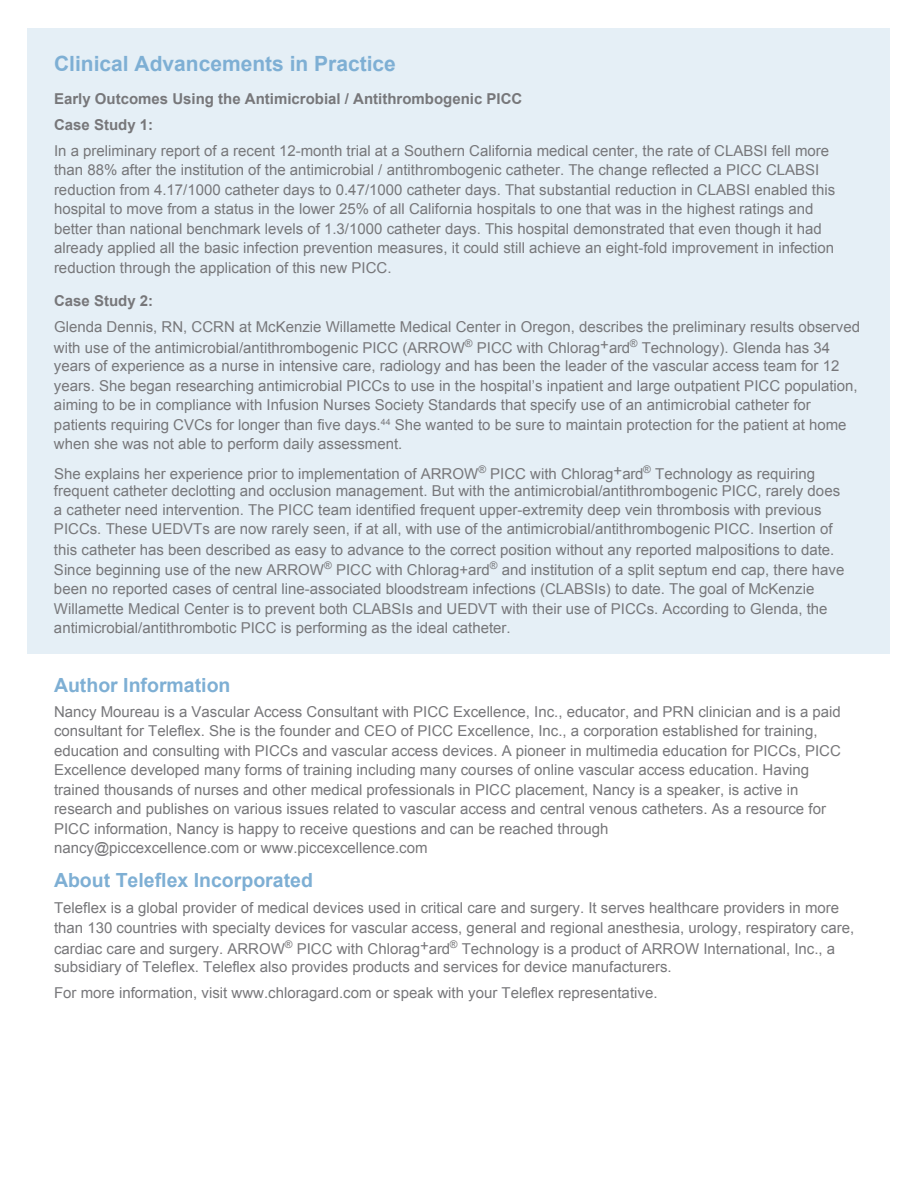
<style>
.page{position:relative;width:918px;height:1188px;background:#fff}
.page>*{position:absolute;margin:0;border:0;box-sizing:border-box;transform-origin:0 0}
.t1{font:700 21px "Arial";color:#7eafd4}
.t2{font:700 19.5px "Arial";color:#7eafd4}
.t3{font:15px/19.5px "Arial";color:#77777a}
.t4{font:700 15px/26.2px "Arial";color:#77777a}
.s1{font-size:16.5px}
</style>
<div class="page">
<div style="left:28px;top:28px;width:862px;height:626px;background:#e5eff6"></div>
<h1 class="t1" style="left:54px;top:49px;width:343px">Clinical Advancements in Practice</h1>
<p class="t4" style="left:54px;top:86px;width:470px">Early Outcomes Using the Antimicrobial / Antithrombogenic PICC<br>Case Study 1:</p>
<p class="t3" style="left:54px;top:141px;width:783px">In a preliminary report of a recent 12-month trial at a Southern California medical center, the rate of CLABSI fell more than 88% after the institution of the antimicrobial / antithrombogenic catheter. The change reflected a PICC CLABSI reduction from 4.17/1000 catheter days to 0.47/1000 catheter days. That substantial reduction in CLABSI enabled this hospital to move from a status in the lower 25% of all California hospitals to one that was in the highest ratings and better than national benchmark levels of 1.3/1000 catheter days. This hospital demonstrated that even though it had already applied all the basic infection prevention measures, it could still achieve an eight-fold improvement in infection reduction through the application of this new PICC.</p>
<p class="t4" style="left:54px;top:288px;width:101px">Case Study 2:</p>
<p class="t3" style="left:54px;top:317px;width:808px;line-height:21px">Glenda Dennis, RN, CCRN at McKenzie Willamette Medical Center in Oregon, describes the preliminary results observed with use of the antimicrobial/antithrombogenic PICC (ARROW<sup>®</sup> PICC with Chlorag+ard<sup>®</sup> Technology). Glenda has 34</p>
<p class="t3" style="left:54px;top:356px;width:805px">years of experience as a nurse in intensive care, radiology and has been the leader of the vascular access team for 12 years. She began researching antimicrobial PICCs to use in the hospital’s inpatient and large outpatient PICC population, aiming to be in compliance with Infusion Nurses Society Standards that specify use of an antimicrobial catheter for patients requiring CVCs for longer than five days.<sup>44</sup> She wanted to be sure to maintain protection for the patient at home when she was not able to perform daily assessment.</p>
<p class="t3" style="left:54px;top:465px;width:788px;line-height:17px">She explains her experience prior to implementation of ARROW<sup>®</sup> PICC with Chlorag+ard<sup>®</sup> Technology as requiring frequent catheter declotting and occlusion management. But with the antimicrobial/antithrombogenic PICC, rarely does</p>
<p class="t3" style="left:54px;top:500px;width:780px;line-height:19px">a catheter need intervention. The PICC team identified frequent upper-extremity deep vein thrombosis with previous<br>PICCs. These UEDVTs are now rarely seen, if at all, with use of the antimicrobial/antithrombogenic PICC. Insertion of</p>
<p class="t3" style="left:54px;top:540px;width:792px">this catheter has been described as easy to advance to the correct position without any reported malposi<span class="s1">ti</span>ons to date.<br>Since beginning use of the new ARROW<sup>®</sup> PICC with Chlorag+ard<sup>®</sup> and institution of a split septum end cap, there have been no reported cases of central line-associated bloodstream infections (CLABSIs) to date. The goal of McKenzie Willamette Medical Center is to prevent both CLABSIs and UEDVT with their use of PICCs. According to Glenda, the antimicrobial/antithrombotic PICC is performing as the ideal catheter.</p>
<h2 class="t2" style="left:54px;top:672px;width:178px">Author Information</h2>
<p class="t3" style="left:54px;top:702px;width:788px">Nancy Moureau is a Vascular Access Consultant with PICC Excellence, Inc., educator, and PRN clinician and is a paid consultant for Teleflex. She is the founder and CEO of PICC Excellence, Inc., a corporation established for training, education and consulting with PICCs and vascular access devices. A pioneer in multimedia education for PICCs, PICC Excellence developed many forms of training including many courses of online vascular access education. Having trained thousands of nurses and other medical professionals in PICC placement, Nancy is a speaker, is active in research and publishes on various issues related to vascular access and central venous catheters. As a resource for PICC information, Nancy is happy to receive questions and can be reached through<br>nancy@piccexcellence.com or www.piccexcellence.com</p>
<h2 class="t2" style="left:54px;top:867px;width:260px">About Teleflex Incorporated</h2>
<p class="t3" style="left:54px;top:899px;width:802px">Teleflex is a global provider of medical devices used in critical care and surgery. It serves healthcare providers in more than 130 countries with specialty devices for vascular access, general and regional anesthesia, urology, respiratory care,</p>
<p class="t3" style="left:54px;top:940px;width:783px;line-height:18px">cardiac care and surgery. ARROW<sup>®</sup> PICC with Chlorag+ard<sup>®</sup> Technology is a product of ARROW International, Inc., a subsidiary of Teleflex. Teleflex also provides products and services for device manufacturers.</p>
<p class="t3" style="left:54px;top:983px;width:605px">For more information, visit www.chloragard.com or speak with your Teleflex representative.</p>
</div>
